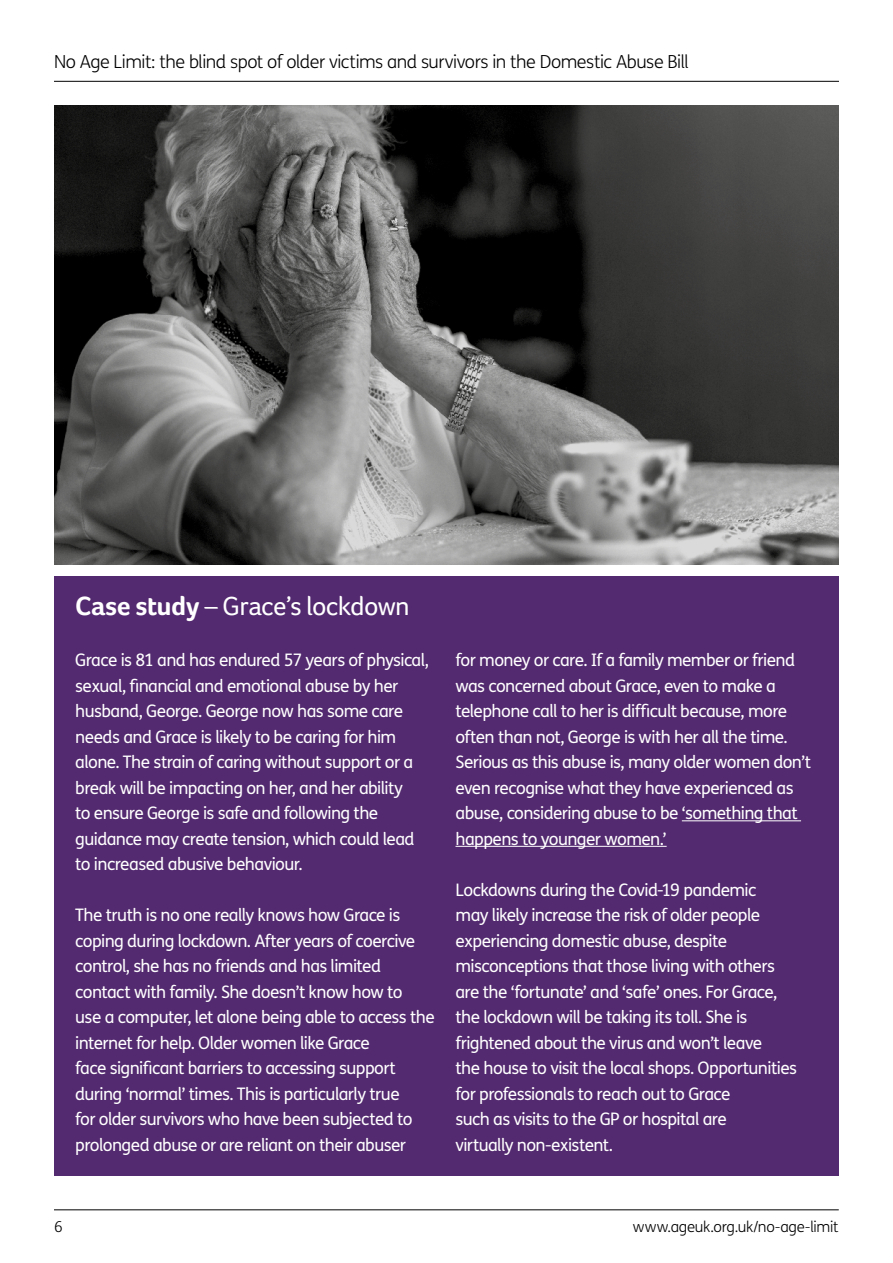
<style>
.page{position:relative;width:893px;height:1263px;background:#fff}
.page>*{position:absolute;margin:0;border:0;box-sizing:border-box;transform-origin:0 0}
.t1{font:27px "Foco Age UK";letter-spacing:-.025em;color:#fff}
.t2{font:300 18px "FS Me";letter-spacing:-.025em;color:#000}
.t3{font:17.25px/25.5px "FS Me";letter-spacing:-.035em;color:#fff}
.t4{font:300 15px "FS Me";letter-spacing:-.02em;color:#000}
.s1{font-weight:700}
</style>
<div class="page">
<hr style="left:54px;top:81px;width:785px;height:1px;background:#000">
<hr style="left:54px;top:1209px;width:785px;height:1px;background:#000">
<div style="left:54px;top:577px;width:785px;height:599px;background:#53296f"></div>
<hr style="left:682px;top:820px;width:119px;height:1px;background:#fff">
<hr style="left:455px;top:846px;width:212px;height:1px;background:#fff">
<img style="left:54px;top:105px;width:785px;height:459px">
<p class="t2" style="left:54px;top:49px;width:636px">No Age Limit: the blind spot of older victims and survivors in the Domestic Abuse Bill</p>
<h1 class="t1" style="left:75px;top:590px;width:336px"><span class="s1">Case study</span> – Grace’s lockdown</h1>
<p class="t3" style="left:75px;top:647px;width:355px">Grace is 81 and has endured 57 years of physical, sexual, financial and emotional abuse by her husband, George. George now has some care needs and Grace is likely to be caring for him alone. The strain of caring without support or a break will be impacting on her, and her ability<br>to ensure George is safe and following the guidance may create tension, which could lead to increased abusive behaviour.</p>
<p class="t3" style="left:75px;top:902px;width:361px">The truth is no one really knows how Grace is coping during lockdown. After years of coercive control, she has no friends and has limited contact with family. She doesn’t know how to<br>use a computer, let alone being able to access the internet for help. Older women like Grace<br>face significant barriers to accessing support during ‘normal’ times. This is particularly true<br>for older survivors who have been subjected to prolonged abuse or are reliant on their abuser</p>
<p class="t3" style="left:455px;top:647px;width:357px">for money or care. If a family member or friend was concerned about Grace, even to make a telephone call to her is difficult because, more often than not, George is with her all the time.<br>Serious as this abuse is, many older women don’t even recognise what they have experienced as abuse, considering abuse to be ‘something that happens to younger women.’</p>
<p class="t3" style="left:455px;top:876px;width:343px">Lockdowns during the Covid-19 pandemic<br>may likely increase the risk of older people experiencing domestic abuse, despite misconceptions that those living with others are the ‘fortunate’ and ‘safe’ ones. For Grace, the lockdown will be taking its toll. She is frightened about the virus and won’t leave<br>the house to visit the local shops. Opportunities for professionals to reach out to Grace<br>such as visits to the GP or hospital are<br>virtually non-existent.</p>
<p class="t4" style="left:54px;top:1216px;width:10px">6</p>
<p class="t4" style="left:633px;top:1216px;width:207px">www.ageuk.org.uk/no-age-limit</p>
</div>
